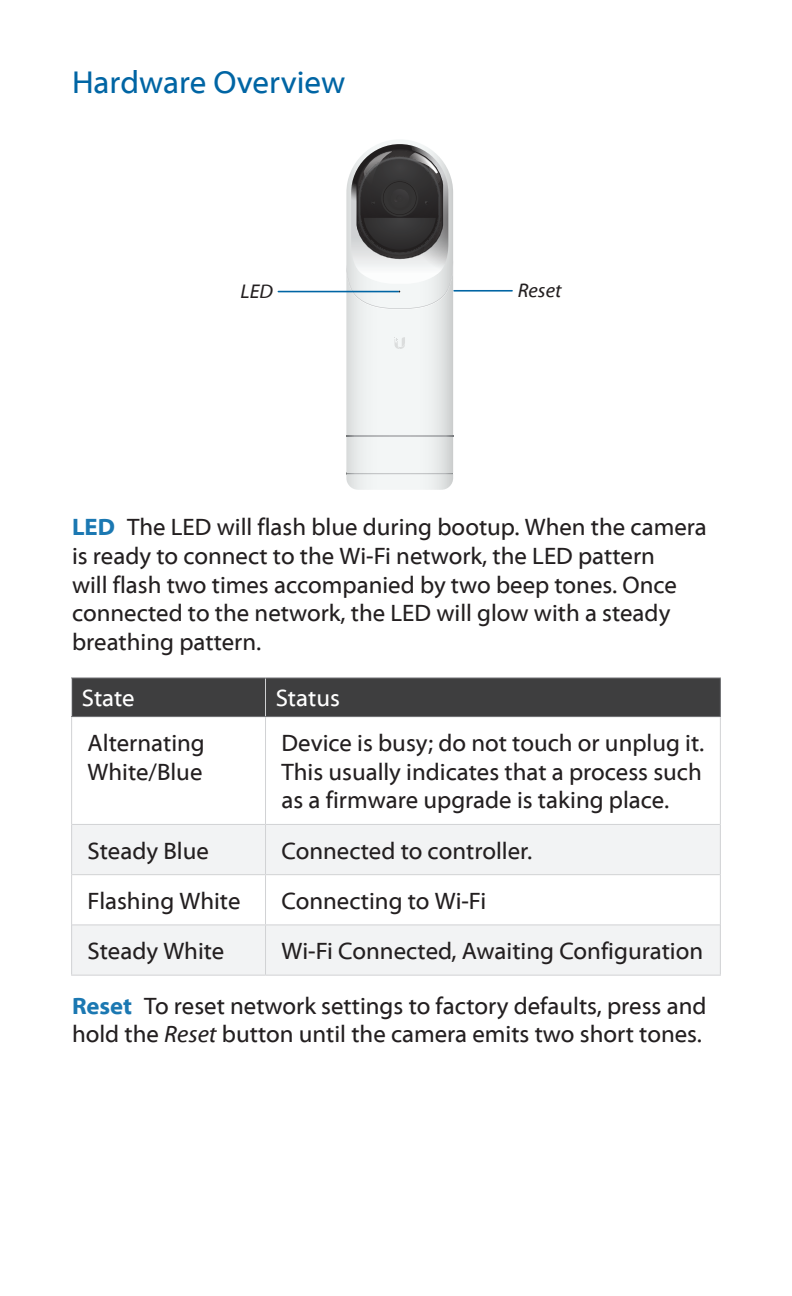
<style>
.page{position:relative;width:792px;height:1296px;background:#fff}
.page>*{position:absolute;margin:0;border:0;box-sizing:border-box;transform-origin:0 0}
.Heading_1{font:32px "Myriad Web Pro";color:#0065a4}
.Options{font:24px/28.8px "Myriad Web Pro";color:#231f20}
.Body{font:24px/28.8px "Myriad Web Pro";color:#231f20}
.Table_Header_1{font:24px "Myriad Web Pro";color:#fff}
.t1{font:italic 20px "Myriad Web Pro";color:#231f20}
.s1{font-weight:700;color:#1b78b2}
.s2{font-style:italic}
</style>
<div class="page">
<svg style="left:346px;top:140px;width:107px;height:350px"></svg>
<svg style="left:346px;top:436px;width:107px;height:1px"></svg>
<hr style="left:278px;top:291px;width:120px;height:1px;background:#0065a4">
<hr style="left:454px;top:290px;width:58px;height:2px;background:#0065a4">
<div style="left:72px;top:679px;width:648px;height:37px;background:#3e3e3f"></div>
<svg style="left:72px;top:825px;width:648px;height:149px;fill:#f2f3f4"></svg>
<hr style="left:71px;top:677px;width:195px;height:2px;background:#6c6d70">
<hr style="left:266px;top:677px;width:455px;height:2px;background:#6c6d70">
<hr style="left:720px;top:679px;width:1px;height:37px;background:#6c6d70">
<hr style="left:71px;top:716px;width:195px;height:1px;background:#6c6d70">
<hr style="left:266px;top:716px;width:455px;height:1px;background:#6c6d70">
<hr style="left:71px;top:679px;width:1px;height:37px;background:#d1d2d4">
<hr style="left:265px;top:679px;width:1px;height:37px;background:#d1d2d4">
<hr style="left:71px;top:717px;width:1px;height:107px;background:#d1d2d4">
<hr style="left:720px;top:717px;width:1px;height:107px;background:#d1d2d4">
<hr style="left:71px;top:824px;width:1px;height:51px;background:#d1d2d4">
<hr style="left:720px;top:824px;width:1px;height:51px;background:#d1d2d4">
<hr style="left:71px;top:875px;width:1px;height:50px;background:#d1d2d4">
<hr style="left:720px;top:875px;width:1px;height:50px;background:#d1d2d4">
<hr style="left:71px;top:925px;width:1px;height:50px;background:#d1d2d4">
<hr style="left:720px;top:925px;width:1px;height:50px;background:#d1d2d4">
<hr style="left:71px;top:974px;width:195px;height:2px;background:#d1d2d4">
<hr style="left:266px;top:974px;width:455px;height:2px;background:#d1d2d4">
<hr style="left:265px;top:717px;width:1px;height:107px;background:#d1d2d4">
<hr style="left:72px;top:824px;width:194px;height:1px;background:#d1d2d4">
<hr style="left:266px;top:824px;width:454px;height:1px;background:#d1d2d4">
<hr style="left:265px;top:825px;width:1px;height:49px;background:#d1d2d4">
<hr style="left:72px;top:874px;width:194px;height:1px;background:#d1d2d4">
<hr style="left:266px;top:874px;width:454px;height:1px;background:#d1d2d4">
<hr style="left:265px;top:875px;width:1px;height:49px;background:#d1d2d4">
<hr style="left:72px;top:924px;width:194px;height:2px;background:#d1d2d4">
<hr style="left:266px;top:924px;width:454px;height:2px;background:#d1d2d4">
<hr style="left:265px;top:925px;width:1px;height:50px;background:#d1d2d4">
<p class="Heading_1" style="left:72px;top:65px;width:275px">Hardware Overview</p>
<p class="t1" style="left:241px;top:281px;width:34px">LED</p>
<p class="t1" style="left:518px;top:279px;width:45px">Reset</p>
<p class="Options" style="left:72px;top:513px;width:636px"><span class="s1">LED</span> The LED will flash blue during bootup. When the camera is ready to connect to the Wi-Fi network, the LED pattern<br>will flash two times accompanied by two beep tones. Once connected to the network, the LED will glow with a steady breathing pattern.</p>
<p class="Table_Header_1" style="left:82px;top:685px;width:54px">State</p>
<p class="Table_Header_1" style="left:276px;top:685px;width:66px">Status</p>
<p class="Body" style="left:88px;top:729px;width:119px">Alternating<br>White/Blue</p>
<p class="Body" style="left:282px;top:729px;width:424px;text-align:justify">Device is busy; do not touch or unplug it.<br>This usually indicates that a process such as a firmware upgrade is taking place.</p>
<p class="Body" style="left:88px;top:837px;width:123px">Steady Blue</p>
<p class="Body" style="left:282px;top:837px;width:252px">Connected to controller.</p>
<p class="Body" style="left:88px;top:887px;width:154px">Flashing White</p>
<p class="Body" style="left:282px;top:887px;width:206px">Connecting to Wi-Fi</p>
<p class="Body" style="left:88px;top:937px;width:138px">Steady White</p>
<p class="Body" style="left:282px;top:937px;width:423px">Wi-Fi Connected, Awaiting Configuration</p>
<p class="Options" style="left:72px;top:992px;width:636px"><span class="s1">Reset</span> To reset network settings to factory defaults, press and hold the <span class="s2">Reset</span> button until the camera emits two short tones.</p>
</div>
